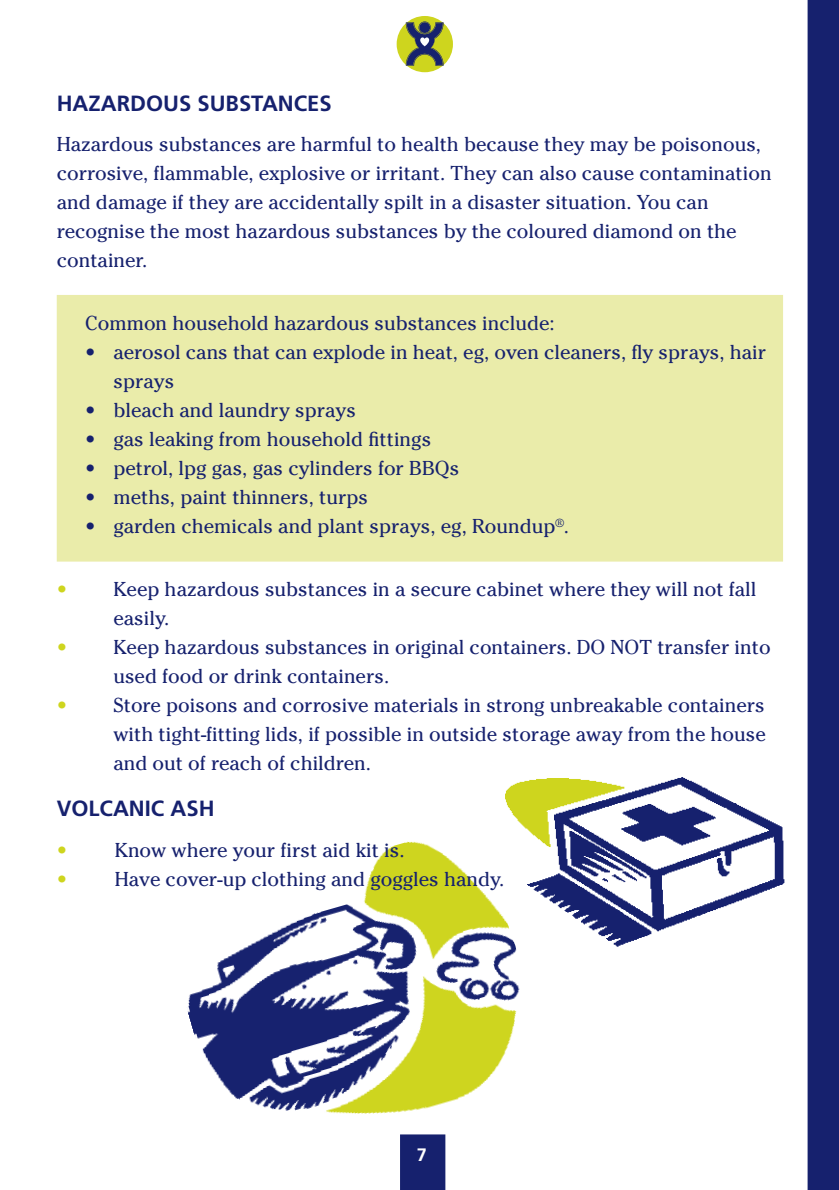
<style>
.page{position:relative;width:839px;height:1190px;background:#fff}
.page>*{position:absolute;margin:0;border:0;box-sizing:border-box;transform-origin:0 0}
.t1{font:700 22px "Frutiger";color:#16216e}
.t2{font:20px/29px "Cheltenham";color:#16216e}
.t3{font:700 18px "Frutiger";color:#fff}
.s1{color:#ced51e}
</style>
<div class="page">
<div style="left:396px;top:16px;width:57px;height:56px;background:#ced51e;border-radius:50%"></div>
<svg style="left:406px;top:21px;width:37px;height:44px"></svg>
<img style="left:505px;top:780px;width:22px;height:41px">
<img style="left:527px;top:777px;width:258px;height:170px">
<img style="left:376px;top:821px;width:177px;height:41px">
<img style="left:187px;top:862px;width:375px;height:327px">
<div style="left:58px;top:296px;width:723px;height:264px;background:#eaecaa"></div>
<div style="left:57px;top:295px;width:725px;height:266px;border:2px solid #eaecaa"></div>
<div style="left:807px;top:0;width:31px;height:1189px;background:#16216e"></div>
<p class="t1" style="left:57px;top:94px;width:276px">HAZARDOUS SUBSTANCES</p>
<p class="t2" style="left:57px;top:131px;width:716px">Hazardous substances are harmful to health because they may be poisonous, corrosive, flammable, explosive or irritant. They can also cause contamination and damage if they are accidentally spilt in a disaster situation. You can recognise the most hazardous substances by the coloured diamond on the container.</p>
<p class="t2" style="left:85px;top:310px;width:471px">Common household hazardous substances include:</p>
<p class="t2" style="left:113px;top:339px;width:654px;text-indent:-28px">• aerosol cans that can explode in heat, eg, oven cleaners, fly sprays, hair sprays</p>
<p class="t2" style="left:85px;top:397px;width:272px">• bleach and laundry sprays</p>
<p class="t2" style="left:85px;top:426px;width:347px">• gas leaking from household fittings</p>
<p class="t2" style="left:85px;top:455px;width:375px">• petrol, lpg gas, gas cylinders for BBQs</p>
<p class="t2" style="left:85px;top:484px;width:284px">• meths, paint thinners, turps</p>
<p class="t2" style="left:85px;top:513px;width:485px">• garden chemicals and plant sprays, eg, Roundup<sup>®</sup>.</p>
<p class="t2" style="left:113px;top:576px;width:644px;text-indent:-57px"><span class="s1">•</span> Keep hazardous substances in a secure cabinet where they will not fall easily.</p>
<p class="t2" style="left:113px;top:634px;width:658px;text-indent:-57px"><span class="s1">•</span> Keep hazardous substances in original containers. DO NOT transfer into used food or drink containers.</p>
<p class="t2" style="left:113px;top:692px;width:653px;text-align:justify;text-indent:-57px"><span class="s1">•</span> Store poisons and corrosive materials in strong unbreakable containers with tight-fitting lids, if possible in outside storage away from the house and out of reach of children.</p>
<p class="t1" style="left:57px;top:799px;width:159px">VOLCANIC ASH</p>
<p class="t2" style="left:57px;top:837px;width:349px"><span class="s1">•</span> Know where your first aid kit is.</p>
<p class="t2" style="left:57px;top:866px;width:449px"><span class="s1">•</span> Have cover-up clothing and goggles handy.</p>
<p class="t3" style="left:417px;top:1147px;width:12px">7</p>
</div>
